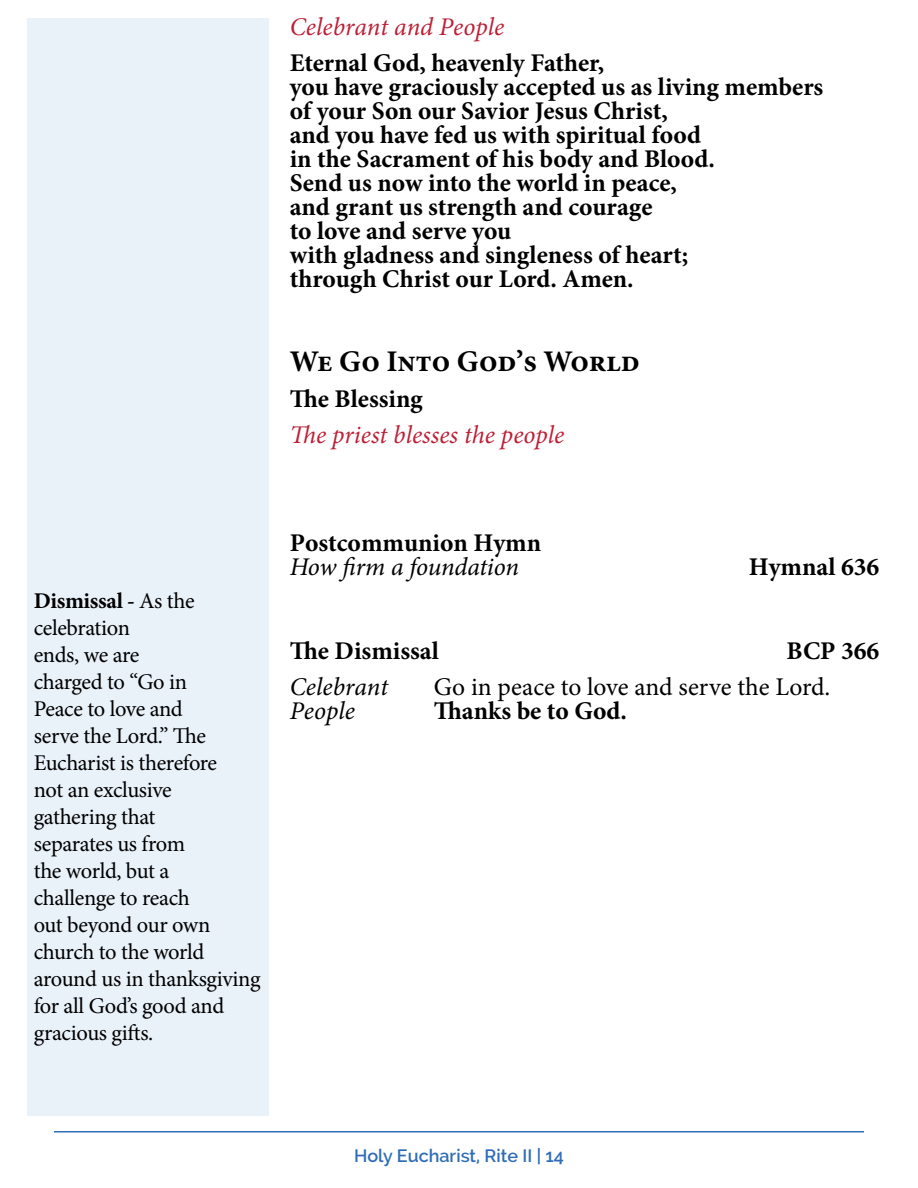
<style>
.page{position:relative;width:918px;height:1188px;background:#fff}
.page>*{position:absolute;margin:0;border:0;box-sizing:border-box;transform-origin:0 0}
.Section_Header{font:700 30px "Minion Pro";letter-spacing:-.005em;color:#000}
.Section_Header-2{font:700 25.5px/24px "Minion Pro";color:#000}
.Section_Header-3{font:italic 25.5px/24px "Minion Pro";color:#000}
.Section_Header-4{font:italic 25.5px "Minion Pro";color:#bd2036}
.Section_Header-5{font:25.5px "Minion Pro";color:#000}
.t1{font:22.5px/27px "Minion Pro";letter-spacing:-.02em;color:#000}
.t2{font:600 18px "Raleway";color:#2f6db6}
.s1{font-weight:700}
.s2{font-weight:700;font-style:normal}
</style>
<div class="page">
<div style="left:27px;top:18px;width:242px;height:1098px;background:#e9f1f9"></div>
<hr style="left:54px;top:1131px;width:810px;height:1px;background:#2f6db6">
<p class="Section_Header-4" style="left:290px;top:9px;width:216px">Celebrant and People</p>
<p class="Section_Header-2" style="left:290px;top:51px;width:535px">Eternal God, heavenly Father,<br>you have graciously accepted us as living members of your Son our Savior Jesus Christ,<br>and you have fed us with spiritual food<br>in the Sacrament of his body and Blood.<br>Send us now into the world in peace,<br>and grant us strength and courage<br>to love and serve you<br>with gladness and singleness of heart;<br>through Christ our Lord. Amen.</p>
<p class="Section_Header" style="left:290px;top:340px;width:352px">We Go Into God’s World</p>
<p class="Section_Header-2" style="left:290px;top:387px;width:135px">The Blessing</p>
<p class="Section_Header-4" style="left:290px;top:417px;width:276px">The priest blesses the people</p>
<p class="t1" style="left:34px;top:588px;width:162px"><span class="s1">Dismissal -</span> As the celebration</p>
<p class="t1" style="left:34px;top:642px;width:107px">ends, we are</p>
<p class="t1" style="left:34px;top:669px;width:155px">charged to “Go in</p>
<p class="t1" style="left:34px;top:696px;width:151px">Peace to love and</p>
<p class="t1" style="left:34px;top:723px;width:174px">serve the Lord.” The</p>
<p class="t1" style="left:34px;top:750px;width:185px">Eucharist is therefore</p>
<p class="t1" style="left:34px;top:777px;width:140px">not an exclusive</p>
<p class="t1" style="left:34px;top:804px;width:123px">gathering that</p>
<p class="t1" style="left:34px;top:831px;width:153px">separates us from</p>
<p class="t1" style="left:34px;top:858px;width:137px">the world, but a</p>
<p class="t1" style="left:34px;top:885px;width:158px">challenge to reach</p>
<p class="t1" style="left:34px;top:912px;width:178px">out beyond our own</p>
<p class="t1" style="left:34px;top:939px;width:172px">church to the world</p>
<p class="t1" style="left:34px;top:966px;width:228px">around us in thanksgiving for all God’s good and gracious gifts.</p>
<p class="Section_Header-3" style="left:290px;top:531px;width:253px"><span class="s2">Postcommunion Hymn<br></span>How firm a foundation</p>
<p class="Section_Header-2" style="left:749px;top:555px;width:132px">Hymnal 636</p>
<p class="Section_Header-2" style="left:290px;top:639px;width:151px">The Dismissal</p>
<p class="Section_Header-2" style="left:787px;top:639px;width:94px">BCP 366</p>
<p class="Section_Header-3" style="left:290px;top:675px;width:100px">Celebrant</p>
<p class="Section_Header-5" style="left:434px;top:670px;width:398px">Go in peace to love and serve the Lord.</p>
<p class="Section_Header-3" style="left:290px;top:699px;width:67px">People</p>
<p class="Section_Header-2" style="left:434px;top:699px;width:195px">Thanks be to God.</p>
<p class="t2" style="left:354px;top:1146px;width:211px">Holy Eucharist, Rite II | 14</p>
</div>
